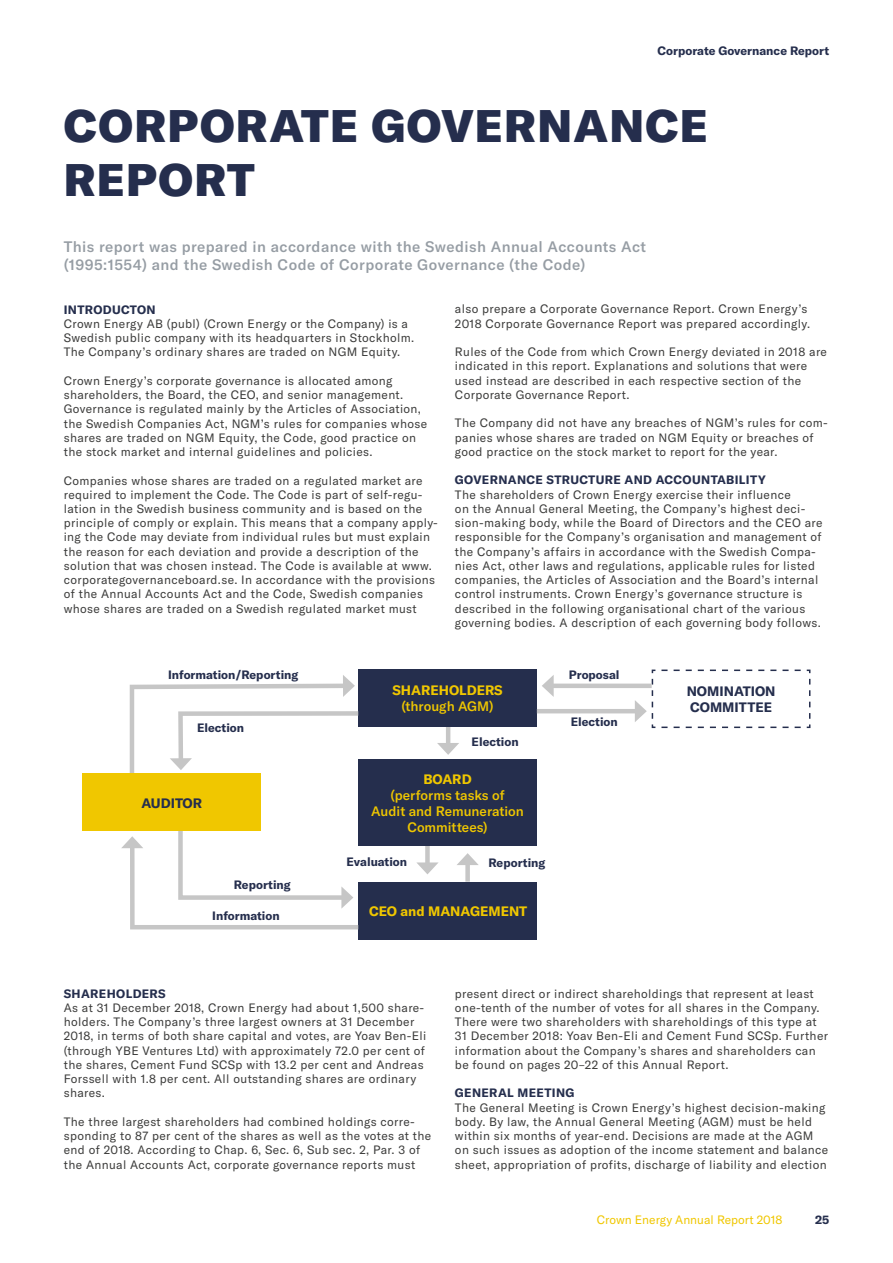
<style>
.page{position:relative;width:893px;height:1263px;background:#fff}
.page>*{position:absolute;margin:0;border:0;box-sizing:border-box;transform-origin:0 0}
.t1{font:900 45px/54px "GT America";letter-spacing:.03em;color:#252e4d}
.t2{font:500 15px/18px "GT America";letter-spacing:.03em;color:#969da4}
.t3{font:500 13.5px/16.2px "GT America";color:#f0c700;text-align:center}
.t4{font:700 13.5px "GT America";color:#f0c700}
.t5{font:700 13.5px/16.2px "GT America";color:#252e4d}
.t6{font:12px/14.2px "GT America";letter-spacing:.03em;color:#3c3c3b}
.t7{font:700 12px "GT America";color:#252e4d}
.t8{font:700 12px "GT America";letter-spacing:.03em;color:#252e4d}
.t9{font:12px "GT America";color:#f0c700}
</style>
<div class="page">
<hr style="left:446px;top:726px;width:4px;height:21px;background:#c6c6c6">
<svg style="left:437px;top:743px;width:22px;height:12px"></svg>
<div style="left:425px;top:846px;width:5px;height:21px;background:#c6c6c6"></div>
<svg style="left:416px;top:862px;width:23px;height:12px"></svg>
<div style="left:465px;top:861px;width:5px;height:21px;background:#c6c6c6"></div>
<svg style="left:457px;top:853px;width:22px;height:12px"></svg>
<div style="left:358px;top:669px;width:179px;height:57px;background:#252e4d"></div>
<div style="left:82px;top:774px;width:179px;height:57px;background:#f0c700"></div>
<div style="left:358px;top:882px;width:179px;height:57px;background:#252e4d"></div>
<div style="left:358px;top:759px;width:179px;height:87px;background:#252e4d"></div>
<hr style="left:550px;top:684px;width:102px;height:4px;background:#c6c6c6">
<svg style="left:542px;top:675px;width:12px;height:22px"></svg>
<hr style="left:537px;top:709px;width:102px;height:4px;background:#c6c6c6">
<svg style="left:635px;top:669px;width:176px;height:60px"></svg>
<svg style="left:127px;top:675px;width:236px;height:99px"></svg>
<svg style="left:121px;top:830px;width:238px;height:100px"></svg>
<p class="t7" style="left:658px;top:43px;width:173px">Corporate Governance Report</p>
<h1 class="t1" style="left:64px;top:98px;width:645px">CORPORATE GOVERNANCE<br>REPORT</h1>
<p class="t2" style="left:64px;top:238px;width:584px">This report was prepared in accordance with the Swedish Annual Accounts Act (1995:1554) and the Swedish Code of Corporate Governance (the Code)</p>
<p class="t8" style="left:64px;top:302px;width:93px">INTRODUCTON</p>
<p class="t6" style="left:64px;top:316px;width:352px">Crown Energy AB (publ) (Crown Energy or the Company) is a<br>Swedish public company with its headquarters in Stockholm.<br>The Company’s ordinary shares are traded on NGM Equity.</p>
<p class="t6" style="left:64px;top:373px;width:365px">Crown Energy’s corporate governance is allocated among shareholders, the Board, the CEO, and senior management.<br>Governance is regulated mainly by the Articles of Association, the Swedish Companies Act, NGM’s rules for companies whose shares are traded on NGM Equity, the Code, good practice on the stock market and internal guidelines and policies.</p>
<p class="t6" style="left:64px;top:473px;width:376px">Companies whose shares are traded on a regulated market are required to implement the Code. The Code is part of self-regu&shy;lation in the Swedish business community and is based on the principle of comply or explain. This means that a company apply&shy;ing the Code may deviate from individual rules but must explain the reason for each deviation and provide a description of the solution that was chosen instead. The Code is available at www. corporategovernanceboard.se. In accordance with the provisions of the Annual Accounts Act and the Code, Swedish companies whose shares are traded on a Swedish regulated market must</p>
<p class="t6" style="left:455px;top:302px;width:357px">also prepare a Corporate Governance Report. Crown Energy’s<br>2018 Corporate Governance Report was prepared accordingly.</p>
<p class="t6" style="left:455px;top:345px;width:374px">Rules of the Code from which Crown Energy deviated in 2018 are indicated in this report. Explanations and solutions that were used instead are described in each respective section of the Corporate Governance Report.</p>
<p class="t6" style="left:455px;top:416px;width:374px">The Company did not have any breaches of NGM’s rules for com&shy;panies whose shares are traded on NGM Equity or breaches of good practice on the stock market to report for the year.</p>
<p class="t8" style="left:455px;top:473px;width:312px">GOVERNANCE STRUCTURE AND ACCOUNTABILITY</p>
<p class="t6" style="left:455px;top:487px;width:369px">The shareholders of Crown Energy exercise their influence<br>on the Annual General Meeting, the Company’s highest deci&shy;sion-making body, while the Board of Directors and the CEO are responsible for the Company’s organisation and management of the Company’s affairs in accordance with the Swedish Compa&shy;nies Act, other laws and regulations, applicable rules for listed companies, the Articles of Association and the Board’s internal control instruments. Crown Energy’s governance structure is described in the following organisational chart of the various governing bodies. A description of each governing body follows.</p>
<p class="t7" style="left:168px;top:667px;width:132px">Information/Reporting</p>
<p class="t7" style="left:197px;top:720px;width:49px">Election</p>
<p class="t5" style="left:141px;top:795px;width:62px">AUDITOR</p>
<p class="t7" style="left:234px;top:877px;width:58px">Reporting</p>
<p class="t7" style="left:212px;top:908px;width:69px">Information</p>
<p class="t4" style="left:392px;top:682px;width:112px">SHAREHOLDERS</p>
<p class="t3" style="left:401px;top:698px;width:94px">(through AGM)</p>
<p class="t7" style="left:472px;top:734px;width:49px">Election</p>
<p class="t4" style="left:423px;top:770px;width:50px">BOARD</p>
<p class="t3" style="left:371px;top:787px;width:154px">(performs tasks of<br>Audit and Remuneration<br>Committees)</p>
<p class="t7" style="left:347px;top:855px;width:62px">Evaluation</p>
<p class="t7" style="left:489px;top:855px;width:58px">Reporting</p>
<p class="t4" style="left:369px;top:903px;width:160px">CEO and MANAGEMENT</p>
<p class="t7" style="left:569px;top:667px;width:52px">Proposal</p>
<p class="t7" style="left:571px;top:714px;width:49px">Election</p>
<p class="t5" style="left:687px;top:682px;width:90px">NOMINATION<br>COMMITTEE</p>
<p class="t8" style="left:64px;top:986px;width:103px">SHAREHOLDERS</p>
<p class="t6" style="left:64px;top:1000px;width:364px">As at 31 December 2018, Crown Energy had about 1,500 share&shy;holders. The Company’s three largest owners at 31 December 2018, in terms of both share capital and votes, are Yoav Ben-Eli (through YBE Ventures Ltd) with approximately 72.0 per cent of the shares, Cement Fund SCSp with 13.2 per cent and Andreas Forssell with 1.8 per cent. All outstanding shares are ordinary shares.</p>
<p class="t6" style="left:64px;top:1114px;width:369px">The three largest shareholders had combined holdings corre&shy;sponding to 87 per cent of the shares as well as the votes at the end of 2018. According to Chap. 6, Sec. 6, Sub sec. 2, Par. 3 of the Annual Accounts Act, corporate governance reports must</p>
<p class="t6" style="left:455px;top:986px;width:375px">present direct or indirect shareholdings that represent at least one-tenth of the number of votes for all shares in the Company.<br>There were two shareholders with shareholdings of this type at 31 December 2018: Yoav Ben-Eli and Cement Fund SCSp. Further information about the Company’s shares and shareholders can be found on pages 20–22 of this Annual Report.</p>
<p class="t8" style="left:455px;top:1085px;width:121px">GENERAL MEETING</p>
<p class="t6" style="left:455px;top:1100px;width:375px">The General Meeting is Crown Energy’s highest decision-making body. By law, the Annual General Meeting (AGM) must be held within six months of year-end. Decisions are made at the AGM on such issues as adoption of the income statement and balance sheet, appropriation of profits, discharge of liability and election</p>
<p class="t9" style="left:597px;top:1213px;width:187px">Crown Energy Annual Report 2018</p>
<p class="t7" style="left:815px;top:1212px;width:16px">25</p>
</div>
